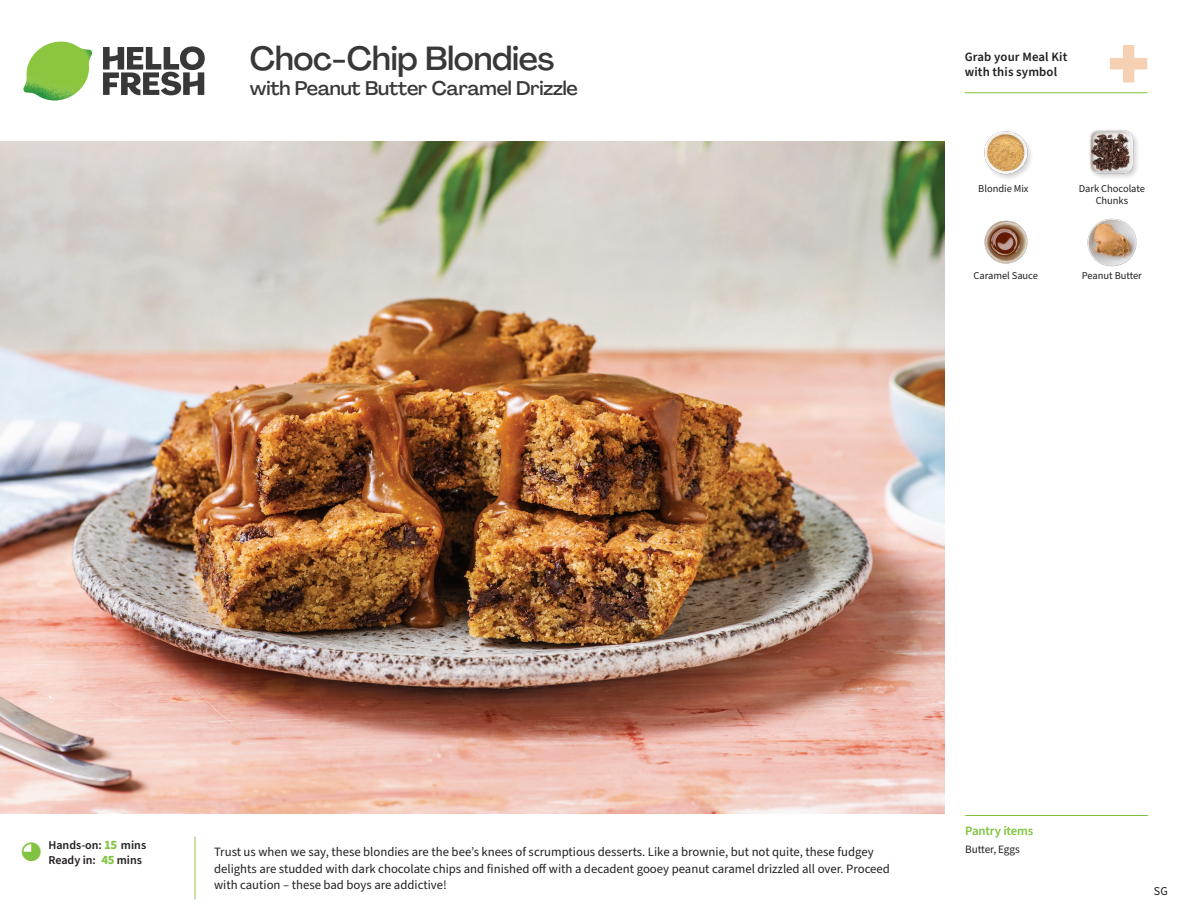
<style>
.page{position:relative;width:1188px;height:918px;background:#fff}
.page>*{position:absolute;margin:0;border:0;box-sizing:border-box;transform-origin:0 0}
._15_Titel_UK{font:500 33px "Agrandir";letter-spacing:-.01em;color:#383839}
._15_Titel_UK-2{font:500 19.5px "Agrandir";letter-spacing:-.01em;color:#383839}
._16_StepsText_OLD{font:12.75px "Source Sans Pro";color:#231f20}
.t1{font:600 12.75px/15px "Source Sans Pro";letter-spacing:.01em;color:#231f20}
._04_Headers_Front{font:600 12.75px "Source Sans Pro";letter-spacing:-.01em;color:#81c340}
._04_Intro{font:600 12px "Source Sans Pro";color:#231f20}
.t2{font:12px "Source Sans Pro";color:#231f20}
._05_Pantry{font:11.25px "Source Sans Pro";letter-spacing:-.01em;color:#231f20}
._18_FRONT_ingredient{font:10.5px/12px "Source Sans Pro";letter-spacing:-.005em;color:#231f20;text-align:center}
.s1{font-weight:700;font-size:12.75px;color:#81c340}
</style>
<div class="page">
<svg style="left:103px;top:46px;width:102px;height:49px"></svg>
<img style="left:23px;top:42px;width:69px;height:59px">
<img style="left:0;top:142px;width:945px;height:672px">
<img style="left:984px;top:220px;width:44px;height:44px">
<img style="left:1088px;top:218px;width:48px;height:48px">
<div style="left:983px;top:130px;width:51px;height:51px;background:#231f20;opacity:.2"></div>
<img style="left:983px;top:130px;width:47px;height:47px">
<div style="left:1089px;top:129px;width:51px;height:52px;background:#fafafa"></div>
<img style="left:1089px;top:130px;width:48px;height:47px">
<hr style="left:965px;top:92px;width:183px;height:1px;background:#81c340">
<hr style="left:965px;top:815px;width:183px;height:1px;background:#81c340">
<svg style="left:1110px;top:45px;width:38px;height:38px"></svg>
<p class="_15_Titel_UK" style="left:250px;top:38px;width:306px">Choc-Chip Blondies</p>
<p class="_15_Titel_UK-2" style="left:250px;top:76px;width:330px">with Peanut Butter Caramel Drizzle</p>
<p class="t1" style="left:965px;top:50px;width:104px">Grab your Meal Kit with this symbol</p>
<p class="_18_FRONT_ingredient" style="left:978px;top:182px;width:52px">Blondie Mix</p>
<p class="_18_FRONT_ingredient" style="left:974px;top:270px;width:66px">Caramel Sauce</p>
<p class="_18_FRONT_ingredient" style="left:1079px;top:182px;width:68px">Dark Chocolate<br>Chunks</p>
<p class="_18_FRONT_ingredient" style="left:1082px;top:270px;width:62px">Peanut Butter</p>
<p class="_04_Intro" style="left:48px;top:837px;width:99px">Hands-on: <span class="s1">15</span> mins</p>
<p class="_04_Intro" style="left:48px;top:852px;width:95px">Ready in: <span class="s1">45</span> mins</p>
<p class="_16_StepsText_OLD" style="left:214px;top:844px;width:661px">Trust us when we say, these blondies are the bee’s knees of scrumptious desserts. Like a brownie, but not quite, these fudgey</p>
<p class="_16_StepsText_OLD" style="left:214px;top:860px;width:677px">delights are studded with dark chocolate chips and finished off with a decadent gooey peanut caramel drizzled all over. Proceed</p>
<p class="_16_StepsText_OLD" style="left:214px;top:877px;width:234px">with caution – these bad boys are addictive!</p>
<p class="_04_Headers_Front" style="left:965px;top:822px;width:70px">Pantry items</p>
<p class="_05_Pantry" style="left:965px;top:842px;width:56px">Butter, Eggs</p>
<p class="t2" style="left:1154px;top:883px;width:16px">SG</p>
</div>
